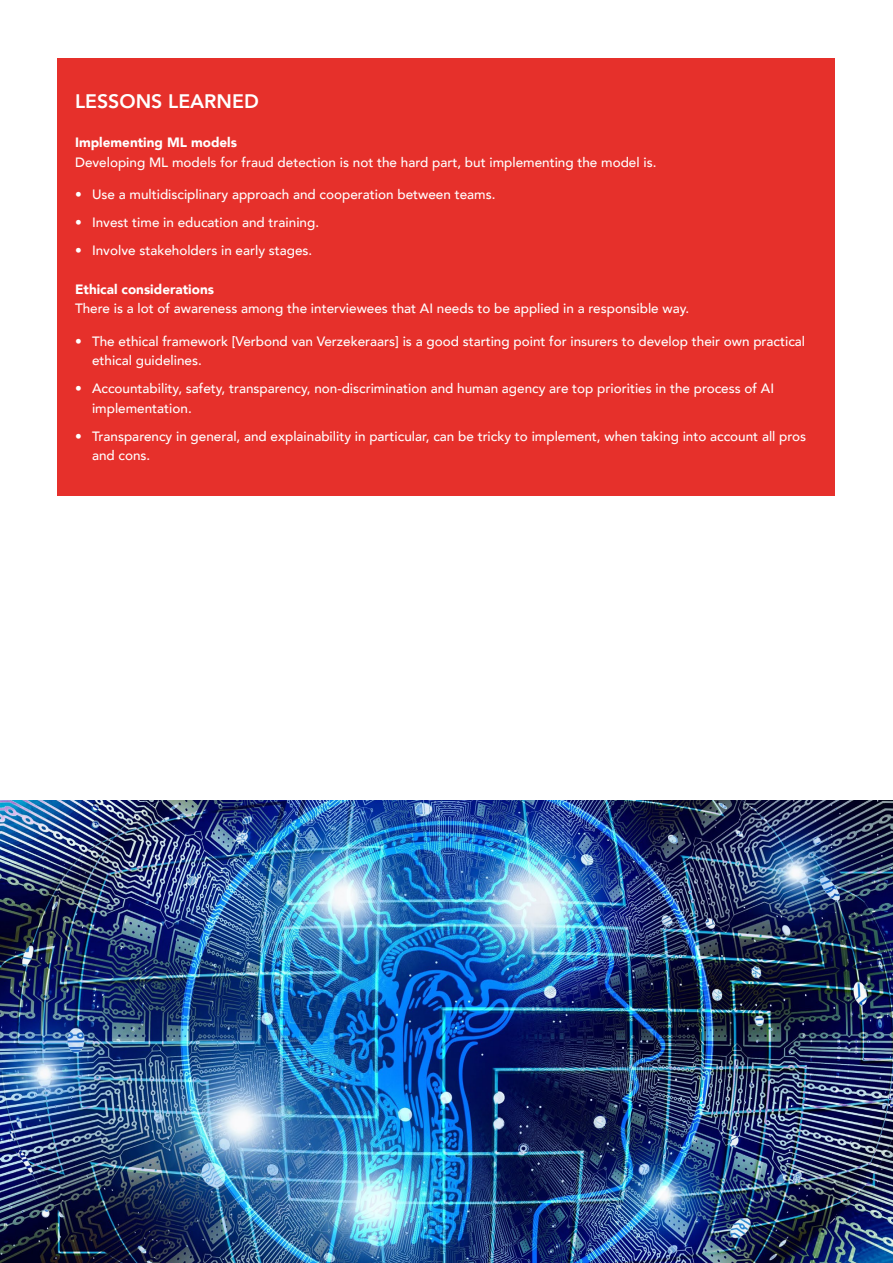
<style>
.page{position:relative;width:893px;height:1263px;background:#fff}
.page>*{position:absolute;margin:0;border:0;box-sizing:border-box;transform-origin:0 0}
.t1{font:800 19.5px "Avenir";color:#fff}
.t2{font:500 13.5px/19.5px "Avenir";color:#fff}
.t3{font:900 13.5px "Avenir";color:#fff}
</style>
<div class="page">
<div style="left:57px;top:58px;width:777px;height:437px;background:#e6302b"></div>
<img style="left:0;top:800px;width:893px;height:463px">
<h1 class="t1" style="left:75px;top:86px;width:185px">LESSONS LEARNED</h1>
<p class="t3" style="left:75px;top:131px;width:163px">Implementing ML models</p>
<p class="t2" style="left:75px;top:151px;width:583px">Developing ML models for fraud detection is not the hard part, but implementing the model is.</p>
<p class="t2" style="left:75px;top:184px;width:422px">• Use a multidisciplinary approach and cooperation between teams.</p>
<p class="t2" style="left:75px;top:212px;width:246px">• Invest time in education and training.</p>
<p class="t2" style="left:75px;top:240px;width:239px">• Involve stakeholders in early stages.</p>
<p class="t3" style="left:75px;top:277px;width:141px">Ethical considerations</p>
<p class="t2" style="left:75px;top:298px;width:616px">There is a lot of awareness among the interviewees that AI needs to be applied in a responsible way.</p>
<p class="t2" style="left:92px;top:330px;width:714px;text-indent:-17px">• The ethical framework [Verbond van Verzekeraars] is a good starting point for insurers to develop their own practical ethical guidelines.</p>
<p class="t2" style="left:92px;top:378px;width:683px;text-indent:-17px">• Accountability, safety, transparency, non-discrimination and human agency are top priorities in the process of AI implementation.</p>
<p class="t2" style="left:92px;top:425px;width:716px;text-indent:-17px">• Transparency in general, and explainability in particular, can be tricky to implement, when taking into account all pros and cons.</p>
</div>
